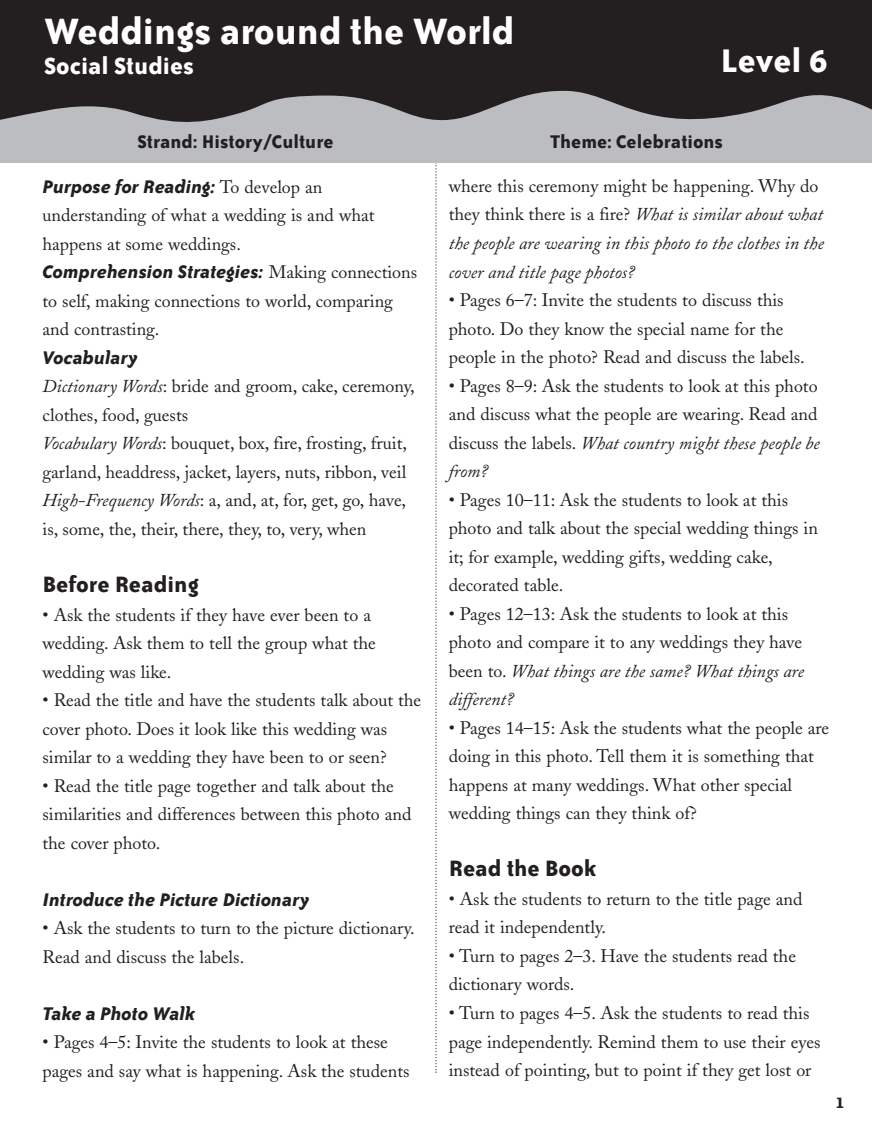
<style>
.page{position:relative;width:872px;height:1136px;background:#fff}
.page>*{position:absolute;margin:0;border:0;box-sizing:border-box;transform-origin:0 0}
.t1{font:700 42px "Bailey Sans ITC";color:#fff}
.t2{font:700 37.5px "Bailey Sans ITC";color:#fff}
.t3{font:700 27px "Bailey Sans ITC";color:#fff}
.t4{font:700 25.5px "Bailey Sans ITC";color:#231f20}
.t5{font:italic 700 21px "Bailey Sans ITC";color:#231f20}
.t6{font:700 21px "Bailey Sans ITC";color:#231f20}
.t7{font:18px/28.5px "Adobe Caslon";color:#231f20}
.t8{font:italic 18px/28.5px "Adobe Caslon";color:#231f20}
.t9{font:700 18px "Bailey Sans ITC";color:#231f20}
.s1{font-family:"Adobe Caslon";font-weight:400;font-style:normal;font-size:18px}
.s2{font-style:italic}
.s3{font-style:normal}
</style>
<div class="page">
<svg style="left:435px;top:163px;width:2px;height:909px"></svg>
<div style="left:0;top:0;width:872px;height:163px;background:#bcbdc0"></div>
<svg style="left:0;top:0;width:872px;height:122px;background:#343132"></svg>
<h1 class="t1" style="left:44px;top:16px;width:472px">Weddings around the World</h1>
<h3 class="t3" style="left:44px;top:56px;width:151px">Social Studies</h3>
<h2 class="t2" style="left:720px;top:47px;width:109px">Level 6</h2>
<p class="t6" style="left:137px;top:134px;width:197px">Strand: History/Culture</p>
<p class="t6" style="left:550px;top:134px;width:175px">Theme: Celebrations</p>
<p class="t5" style="left:43px;top:179px;width:281px">Purpose for Reading: <span class="s1">To develop an</span></p>
<p class="t7" style="left:43px;top:203px;width:333px">understanding of what a wedding is and what happens at some weddings.</p>
<p class="t5" style="left:43px;top:264px;width:376px">Comprehension Strategies: <span class="s1">Making connections</span></p>
<p class="t7" style="left:43px;top:288px;width:352px">to self, making connections to world, comparing and contrasting.</p>
<p class="t5" style="left:43px;top:350px;width:97px">Vocabulary</p>
<p class="t7" style="left:43px;top:374px;width:374px"><span class="s2">Dictionary Words</span>: bride and groom, cake, ceremony, clothes, food, guests<br><span class="s2">Vocabulary Words</span>: bouquet, box, fire, frosting, fruit, garland, headdress, jacket, layers, nuts, ribbon, veil <span class="s2">High-Frequency Words</span>: a, and, at, for, get, go, have, is, some, the, their, there, they, to, very, when</p>
<h3 class="t4" style="left:43px;top:575px;width:158px">Before Reading</h3>
<p class="t7" style="left:43px;top:602px;width:335px">• Ask the students if they have ever been to a wedding. Ask them to tell the group what the wedding was like.</p>
<p class="t7" style="left:43px;top:687px;width:380px">• Read the title and have the students talk about the cover photo. Does it look like this wedding was similar to a wedding they have been to or seen?</p>
<p class="t7" style="left:43px;top:773px;width:370px">• Read the title page together and talk about the similarities and differences between this photo and the cover photo.</p>
<p class="t5" style="left:43px;top:891px;width:268px">Introduce the Picture Dictionary</p>
<p class="t7" style="left:43px;top:915px;width:374px">• Ask the students to turn to the picture dictionary.<br>Read and discuss the labels.</p>
<p class="t5" style="left:43px;top:1005px;width:154px">Take a Photo Walk</p>
<p class="t7" style="left:43px;top:1029px;width:368px">• Pages 4–5: Invite the students to look at these pages and say what is happening. Ask the students</p>
<p class="t8" style="left:449px;top:174px;width:377px"><span class="s3">where this ceremony might be happening. Why do they think there is a fire?</span> What is similar about what the people are wearing in this photo to the clothes in the cover and title page photos?</p>
<p class="t7" style="left:449px;top:288px;width:357px">• Pages 6–7: Invite the students to discuss this photo. Do they know the special name for the people in the photo? Read and discuss the labels.</p>
<p class="t7" style="left:449px;top:373px;width:372px">• Pages 8–9: Ask the students to look at this photo and discuss what the people are wearing. Read and discuss the labels. <span class="s2">What country might these people be from?</span></p>
<p class="t7" style="left:449px;top:487px;width:371px">• Pages 10–11: Ask the students to look at this photo and talk about the special wedding things in it; for example, wedding gifts, wedding cake, decorated table.</p>
<p class="t7" style="left:449px;top:601px;width:357px">• Pages 12–13: Ask the students to look at this photo and compare it to any weddings they have been to. <span class="s2">What things are the same? What things are different?</span></p>
<p class="t7" style="left:449px;top:715px;width:382px">• Pages 14–15: Ask the students what the people are doing in this photo. Tell them it is something that happens at many weddings. What other special wedding things can they think of?</p>
<h3 class="t4" style="left:449px;top:859px;width:149px">Read the Book</h3>
<p class="t7" style="left:449px;top:886px;width:355px">• Ask the students to return to the title page and read it independently.</p>
<p class="t7" style="left:449px;top:943px;width:349px">• Turn to pages 2–3. Have the students read the dictionary words.</p>
<p class="t7" style="left:449px;top:1000px;width:373px">• Turn to pages 4–5. Ask the students to read this page independently. Remind them to use their eyes instead of pointing, but to point if they get lost or</p>
<p class="t9" style="left:835px;top:1096px;width:11px">1</p>
</div>
